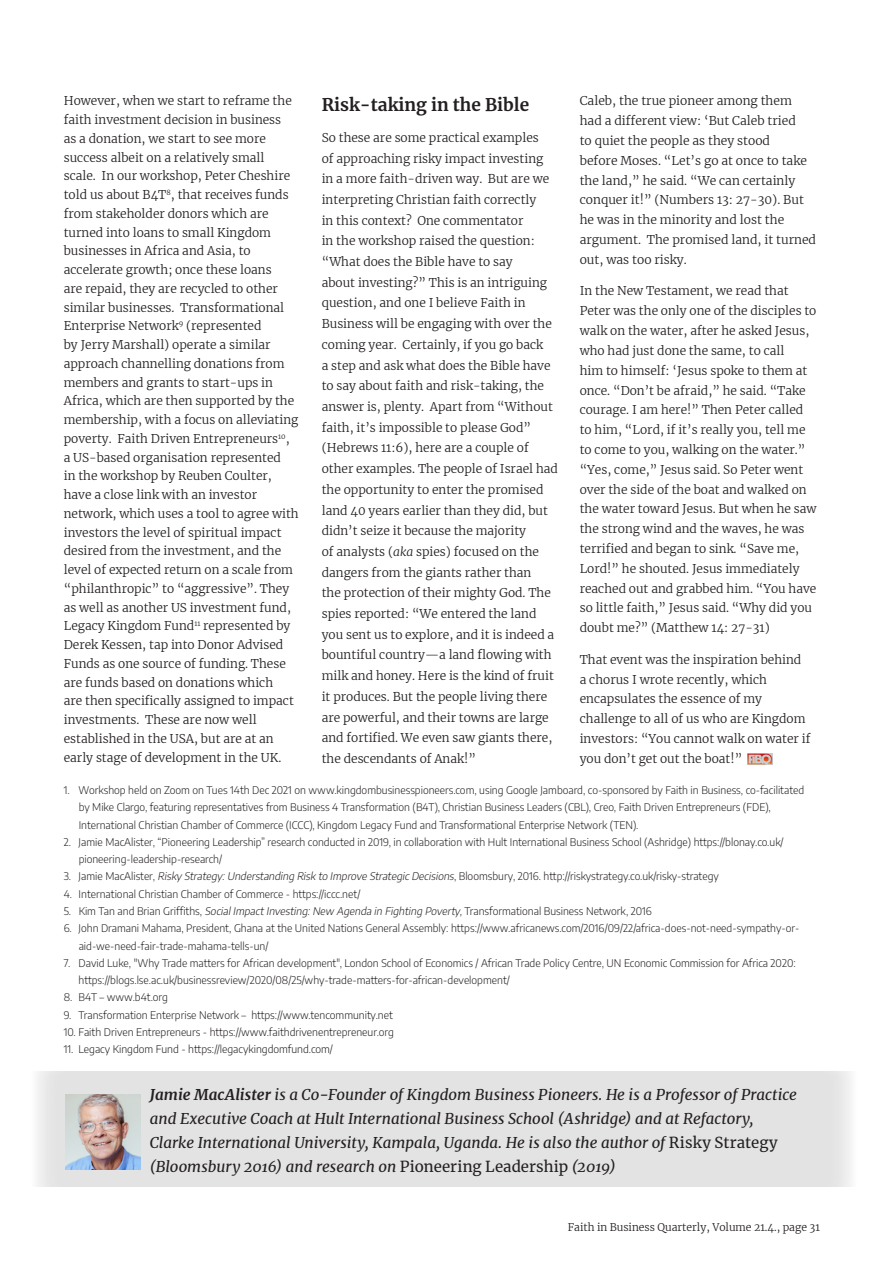
<style>
.page{position:relative;width:893px;height:1263px;background:#fff}
.page>*{position:absolute;margin:0;border:0;box-sizing:border-box;transform-origin:0 0}
.Article_H{font:700 17.25px "Merriweather";color:#231f20}
.Author_Biography{font:italic 15px/24px "Merriweather";color:#231f20}
.Article_Body_Text{font:300 12px/18.8px "Merriweather";color:#231f20}
.Endnote_text{font:300 10.5px/17.2px "Encode Sans";color:#231f20}
.t1{font:300 10.5px "Merriweather";color:#231f20}
.s1{font-style:italic}
.s2{font-weight:700}
.s3{font-style:normal}
</style>
<div class="page">
<div style="left:37px;top:1071px;width:814px;height:115px;background:#e3e3e3"></div>
<img style="left:65px;top:1094px;width:75px;height:75px">
<img style="left:748px;top:753px;width:24px;height:11px">
<p class="Article_Body_Text" style="left:64px;top:91px;width:236px">However, when we start to reframe the faith investment decision in business<br>as a donation, we start to see more success albeit on a relatively small scale. In our workshop, Peter Cheshire told us about B4T<sup>8</sup>, that receives funds from stakeholder donors which are turned into loans to small Kingdom businesses in Africa and Asia, to accelerate growth; once these loans<br>are repaid, they are recycled to other similar businesses. Transformational Enterprise Network<sup>9</sup> (represented<br>by Jerry Marshall) operate a similar approach channelling donations from members and grants to start-ups in Africa, which are then supported by the membership, with a focus on alleviating poverty. Faith Driven Entrepreneurs<sup>10</sup>, a US-based organisation represented<br>in the workshop by Reuben Coulter, have a close link with an investor network, which uses a tool to agree with investors the level of spiritual impact desired from the investment, and the level of expected return on a scale from “philanthropic” to “aggressive”. They as well as another US investment fund, Legacy Kingdom Fund<sup>11</sup> represented by Derek Kessen, tap into Donor Advised Funds as one source of funding. These are funds based on donations which<br>are then specifically assigned to impact investments. These are now well established in the USA, but are at an early stage of development in the UK.</p>
<p class="Article_H" style="left:322px;top:92px;width:209px">Risk-taking in the Bible</p>
<p class="Article_Body_Text" style="left:322px;top:127px;width:238px;line-height:20.7px">So these are some practical examples<br>of approaching risky impact investing in a more faith-driven way. But are we interpreting Christian faith correctly<br>in this context? One commentator<br>in the workshop raised the question: “What does the Bible have to say<br>about investing?” This is an intriguing question, and one I believe Faith in Business will be engaging with over the coming year. Certainly, if you go back<br>a step and ask what does the Bible have to say about faith and risk-taking, the answer is, plenty. Apart from “Without faith, it’s impossible to please God” (Hebrews 11:6), here are a couple of other examples. The people of Israel had the opportunity to enter the promised land 40 years earlier than they did, but didn’t seize it because the majority<br>of analysts (<span class="s1">aka</span> spies) focused on the dangers from the giants rather than<br>the protection of their mighty God. The spies reported: “We entered the land you sent us to explore, and it is indeed a bountiful country—a land flowing with milk and honey. Here is the kind of fruit it produces. But the people living there are powerful, and their towns are large and fortified. We even saw giants there, the descendants of Anak!”</p>
<p class="Article_Body_Text" style="left:580px;top:91px;width:238px;line-height:19.8px">Caleb, the true pioneer among them had a different view: ‘But Caleb tried<br>to quiet the people as they stood<br>before Moses. “Let’s go at once to take the land,” he said. “We can certainly conquer it!” (Numbers 13: 27-30). But he was in the minority and lost the argument. The promised land, it turned out, was too risky.</p>
<p class="Article_Body_Text" style="left:580px;top:281px;width:238px;line-height:19.8px">In the New Testament, we read that Peter was the only one of the disciples to walk on the water, after he asked Jesus, who had just done the same, to call<br>him to himself: ‘Jesus spoke to them at once. “Don’t be afraid,” he said. “Take courage. I am here!” Then Peter called to him, “Lord, if it’s really you, tell me to come to you, walking on the water.” “Yes, come,” Jesus said. So Peter went over the side of the boat and walked on the water toward Jesus. But when he saw the strong wind and the waves, he was terrified and began to sink. “Save me, Lord!” he shouted. Jesus immediately reached out and grabbed him. “You have so little faith,” Jesus said. “Why did you doubt me?” (Matthew 14: 27-31)</p>
<p class="Article_Body_Text" style="left:580px;top:649px;width:232px;line-height:19.8px">That event was the inspiration behind a chorus I wrote recently, which encapsulates the essence of my challenge to all of us who are Kingdom investors: “You cannot walk on water if you don’t get out the boat!”</p>
<p class="Endnote_text" style="left:79px;top:781px;width:727px;text-indent:-15px">1. Workshop held on Zoom on Tues 14th Dec 2021 on www.kingdombusinesspioneers.com, using Google Jamboard, co-sponsored by Faith in Business, co-facilitated by Mike Clargo, featuring representatives from Business 4 Transformation (B4T), Christian Business Leaders (CBL), Creo, Faith Driven Entrepreneurs (FDE),<br>International Christian Chamber of Commerce (ICCC), Kingdom Legacy Fund and Transformational Enterprise Network (TEN).</p>
<p class="Endnote_text" style="left:79px;top:833px;width:706px;text-indent:-15px">2. Jamie MacAlister, “Pioneering Leadership” research conducted in 2019, in collaboration with Hult International Business School (Ashridge) https://blonay.co.uk/ pioneering-leadership-research/</p>
<p class="Endnote_text" style="left:64px;top:867px;width:657px">3. Jamie MacAlister, <span class="s1">Risky Strategy:Understanding Risk to Improve Strategic Decisions</span>, Bloomsbury, 2016. http://riskystrategy.co.uk/risky-strategy</p>
<p class="Endnote_text" style="left:64px;top:885px;width:298px">4. International Christian Chamber of Commerce - https://iccc.net/</p>
<p class="Endnote_text" style="left:64px;top:902px;width:589px">5. Kim Tan and Brian Griffiths, <span class="s1">SocialImpactInvesting:New Agenda in Fighting Poverty,</span>Transformational Business Network, 2016</p>
<p class="Endnote_text" style="left:79px;top:919px;width:722px;text-indent:-15px">6. John Dramani Mahama, President, Ghana at the United Nations General Assembly: https://www.africanews.com/2016/09/22/africa-does-not-need-sympathy-or&shy;aid-we-need-fair-trade-mahama-tells-un/</p>
<p class="Endnote_text" style="left:64px;top:954px;width:733px">7. David Luke, "Why Trade matters for African development", London School of Economics / African Trade Policy Centre, UN Economic Commission for Africa 2020:</p>
<p class="Endnote_text" style="left:79px;top:971px;width:433px">https://blogs.lse.ac.uk/businessreview/2020/08/25/why-trade-matters-for-african-development/</p>
<p class="Endnote_text" style="left:64px;top:988px;width:106px">8. B4T – www.b4t.org</p>
<p class="Endnote_text" style="left:64px;top:1005px;width:331px">9. Transformation Enterprise Network – https://www.tencommunity.net</p>
<p class="Endnote_text" style="left:64px;top:1023px;width:332px">10. Faith Driven Entrepreneurs - https://www.faithdrivenentrepreneur.org</p>
<p class="Endnote_text" style="left:64px;top:1040px;width:271px">11. Legacy Kingdom Fund - https://legacykingdomfund.com/</p>
<p class="Author_Biography" style="left:150px;top:1082px;width:648px"><span class="s2">Jamie MacAlister</span> is a Co-Founder of Kingdom Business Pioneers. He is a Professor of Practice and Executive Coach at Hult International Business School (Ashridge) and at Refactory, Clarke International University, Kampala, Uganda. He is also the author of <span class="s3">Risky Strategy </span>(Bloomsbury 2016) and research on <span class="s3">Pioneering Leadership</span> (2019)</p>
<p class="t1" style="left:568px;top:1220px;width:254px">Faith in Business Quarterly, Volume 21.4., page 31</p>
</div>
